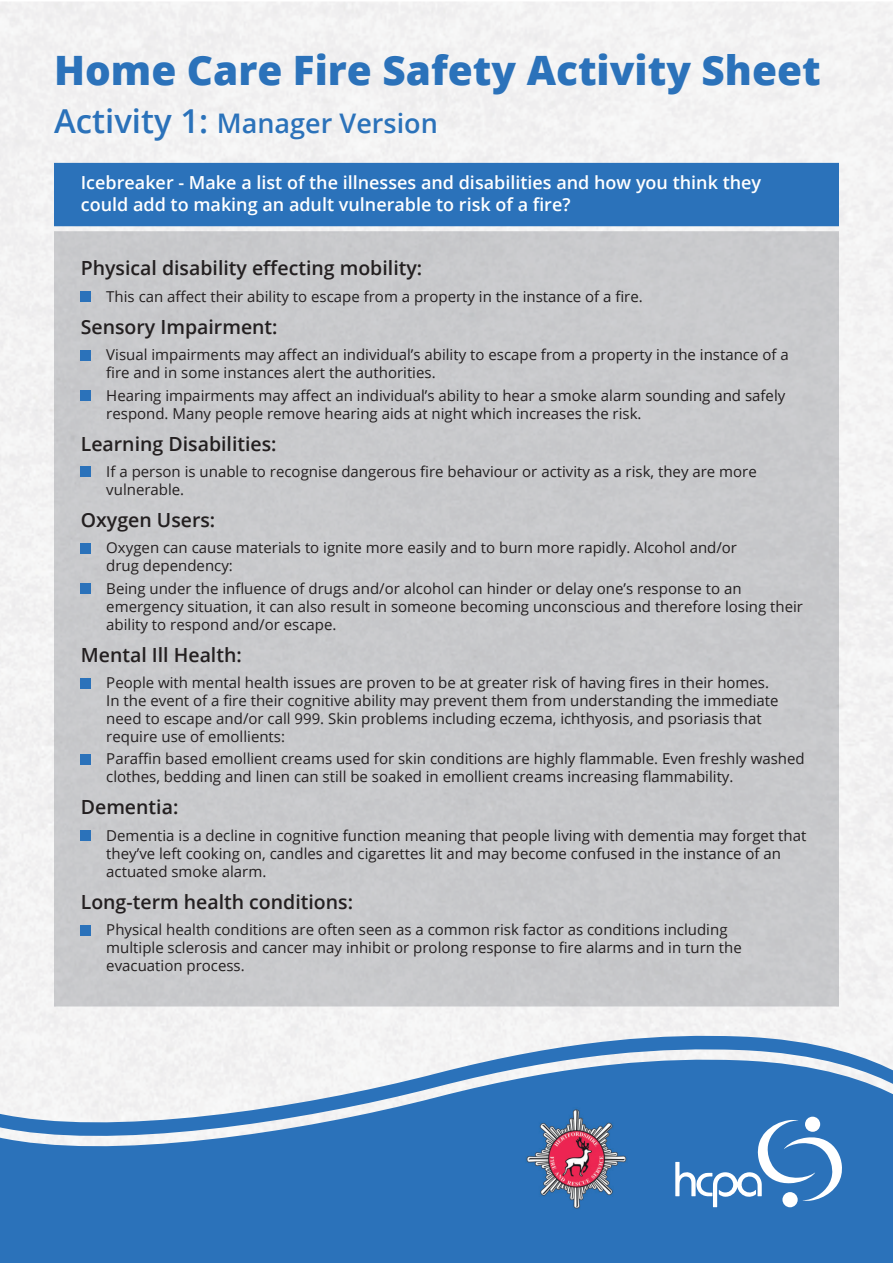
<style>
.page{position:relative;width:893px;height:1263px;background:#fff}
.page>*{position:absolute;margin:0;border:0;box-sizing:border-box;transform-origin:0 0}
.t1{font:800 40.5px "Open Sans";color:#2b72ba}
.t2{font:600 27px "Open Sans";color:#2b72ba}
.t3{font:600 19.5px "Open Sans";color:#231f20}
.t4{font:600 18px/21.6px "Open Sans";color:#fff}
.t5{font:15px/18px "Open Sans";color:#231f20}
.s1{font-size:33px}
</style>
<div class="page">
<div style="left:0;top:1151px;width:893px;height:112px;background:#2b72ba"></div>
<svg style="left:0;top:1034px;width:893px;height:117px"></svg>
<div style="left:54px;top:163px;width:785px;height:63px;background:#2b72ba"></div>
<div style="left:805px;top:1117px;width:15px;height:15px;background:#fff;border-radius:50%"></div>
<svg style="left:675px;top:1120px;width:167px;height:87px"></svg>
<img style="left:525px;top:1107px;width:102px;height:103px">
<div style="left:54px;top:231px;width:785px;height:775px;background:#c8c9cc"></div>
<div style="left:81px;top:292px;width:10px;height:10px;background:#2b72ba"></div>
<div style="left:81px;top:350px;width:10px;height:10px;background:#2b72ba"></div>
<div style="left:81px;top:390px;width:10px;height:11px;background:#2b72ba"></div>
<div style="left:81px;top:467px;width:10px;height:10px;background:#2b72ba"></div>
<div style="left:81px;top:543px;width:10px;height:10px;background:#2b72ba"></div>
<div style="left:81px;top:583px;width:10px;height:11px;background:#2b72ba"></div>
<div style="left:81px;top:678px;width:10px;height:10px;background:#2b72ba"></div>
<div style="left:81px;top:754px;width:10px;height:10px;background:#2b72ba"></div>
<div style="left:81px;top:830px;width:10px;height:11px;background:#2b72ba"></div>
<div style="left:81px;top:925px;width:10px;height:10px;background:#2b72ba"></div>
<h1 class="t1" style="left:54px;top:39px;width:768px">Home Care Fire Safety Activity Sheet</h1>
<h2 class="t2" style="left:54px;top:105px;width:385px"><span class="s1">Activity 1:</span> Manager Version</h2>
<p class="t4" style="left:81px;top:171px;width:682px">Icebreaker - Make a list of the illnesses and disabilities and how you think they could add to making an adult vulnerable to risk of a fire?</p>
<h3 class="t3" style="left:81px;top:255px;width:343px">Physical disability effecting mobility:</h3>
<p class="t5" style="left:106px;top:287px;width:538px">This can affect their ability to escape from a property in the instance of a fire.</p>
<h3 class="t3" style="left:81px;top:313px;width:198px">Sensory Impairment:</h3>
<p class="t5" style="left:106px;top:346px;width:684px">Visual impairments may affect an individual’s ability to escape from a property in the instance of a fire and in some instances alert the authorities.</p>
<p class="t5" style="left:106px;top:386px;width:681px">Hearing impairments may affect an individual’s ability to hear a smoke alarm sounding and safely respond. Many people remove hearing aids at night which increases the risk.</p>
<h3 class="t3" style="left:81px;top:430px;width:197px">Learning Disabilities:</h3>
<p class="t5" style="left:106px;top:462px;width:652px">If a person is unable to recognise dangerous fire behaviour or activity as a risk, they are more vulnerable.</p>
<h3 class="t3" style="left:81px;top:506px;width:136px">Oxygen Users:</h3>
<p class="t5" style="left:106px;top:539px;width:632px">Oxygen can cause materials to ignite more easily and to burn more rapidly. Alcohol and/or drug dependency:</p>
<p class="t5" style="left:106px;top:579px;width:698px">Being under the influence of drugs and/or alcohol can hinder or delay one’s response to an emergency situation, it can also result in someone becoming unconscious and therefore losing their ability to respond and/or escape.</p>
<h3 class="t3" style="left:81px;top:641px;width:163px">Mental Ill Health:</h3>
<p class="t5" style="left:106px;top:673px;width:674px">People with mental health issues are proven to be at greater risk of having fires in their homes.<br>In the event of a fire their cognitive ability may prevent them from understanding the immediate need to escape and/or call 999. Skin problems including eczema, ichthyosis, and psoriasis that require use of emollients:</p>
<p class="t5" style="left:106px;top:750px;width:700px">Paraffin based emollient creams used for skin conditions are highly flammable. Even freshly washed clothes, bedding and linen can still be soaked in emollient creams increasing flammability.</p>
<h3 class="t3" style="left:81px;top:794px;width:99px">Dementia:</h3>
<p class="t5" style="left:106px;top:826px;width:701px">Dementia is a decline in cognitive function meaning that people living with dementia may forget that they’ve left cooking on, candles and cigarettes lit and may become confused in the instance of an actuated smoke alarm.</p>
<h3 class="t3" style="left:81px;top:888px;width:274px">Long-term health conditions:</h3>
<p class="t5" style="left:106px;top:920px;width:637px">Physical health conditions are often seen as a common risk factor as conditions including multiple sclerosis and cancer may inhibit or prolong response to fire alarms and in turn the evacuation process.</p>
</div>
